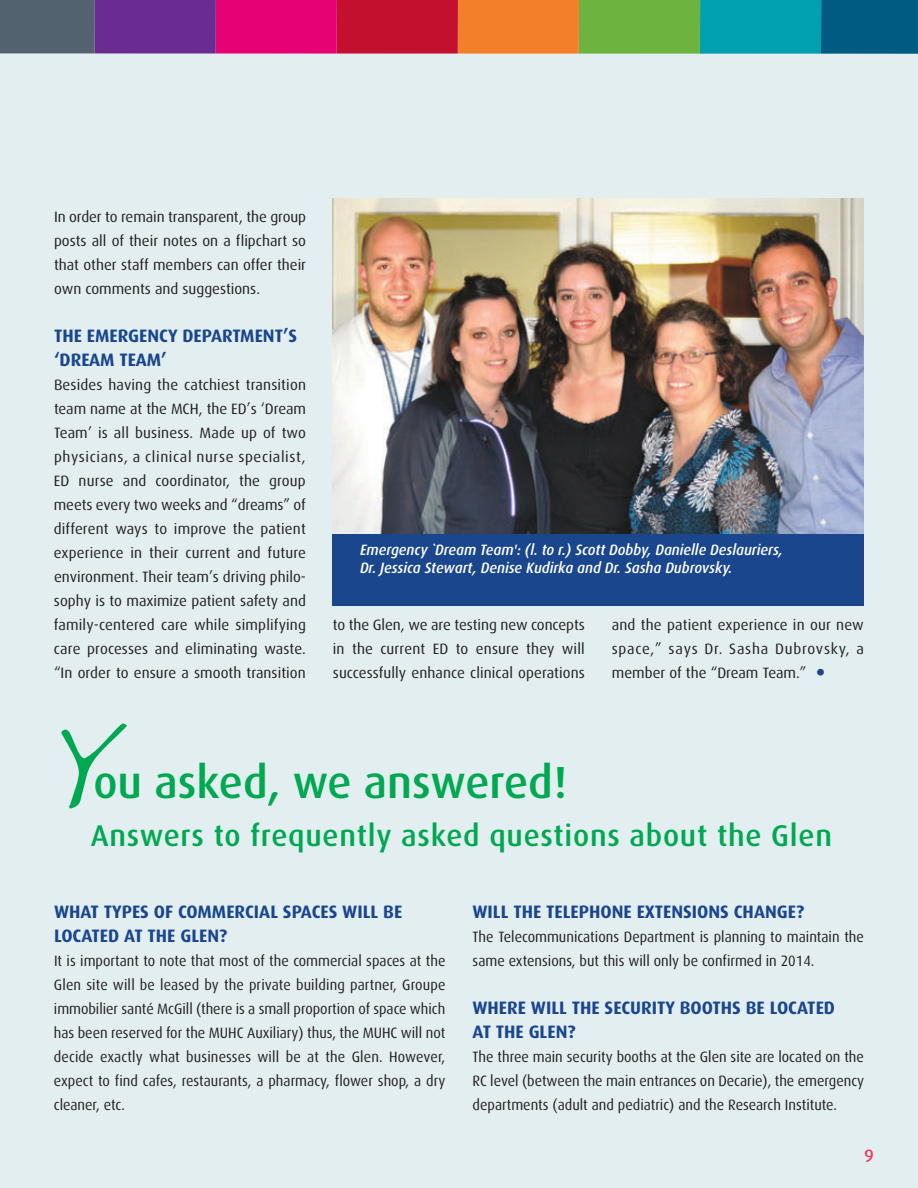
<style>
.page{position:relative;width:918px;height:1188px;background:#e2eef0}
.page>*{position:absolute;margin:0;border:0;box-sizing:border-box;transform-origin:0 0}
.t1{font:102px "Handwriting Dakota";color:#00a851}
.t2{font:500 45px "Dax";color:#00a851}
.t3{font:36px "Dax";color:#19468d}
.t4{font:500 30px "Dax";letter-spacing:.025em;color:#00a851}
.t5{font:700 18px/24px "Dax";color:#19468d}
.t6{font:500 18px "Dax";color:#ee3d56}
.t7{font:15px/24px "Dax";color:#231f20;text-align:justify}
.t8{font:15px/24px "Dax";color:#231f20;text-align:justify;scale:.95 1}
.t9{font:italic 500 15px/18px "Dax";color:#fff;scale:.95 1}
</style>
<div class="page">
<div style="left:821px;top:0;width:97px;height:54px;background:#005b82"></div>
<div style="left:0;top:0;width:95px;height:53px;background:#52626f"></div>
<div style="left:700px;top:0;width:121px;height:54px;background:#00a0b0"></div>
<div style="left:579px;top:0;width:121px;height:54px;background:#6cb43f"></div>
<div style="left:458px;top:0;width:121px;height:54px;background:#f47f2a"></div>
<div style="left:337px;top:0;width:121px;height:54px;background:#c3102f"></div>
<div style="left:216px;top:0;width:121px;height:54px;background:#e60275"></div>
<div style="left:95px;top:0;width:121px;height:53px;background:#692c91"></div>
<div style="left:332px;top:534px;width:532px;height:72px;background:#19468d"></div>
<img style="left:332px;top:198px;width:532px;height:336px">
<p class="t7" style="left:54px;top:205px;width:254px">In order to remain transparent, the group posts all of their notes on a flipchart so that other staff members can offer their own comments and suggestions.</p>
<p class="t5" style="left:54px;top:324px;width:245px">THE EMERGENCY DEPARTMENT’S ‘DREAM TEAM’</p>
<p class="t7" style="left:54px;top:373px;width:254px">Besides having the catchiest transition team name at the MCH, the ED’s ‘Dream Team’ is all business. Made up of two physicians, a clinical nurse specialist, ED nurse and coordinator, the group meets every two weeks and “dreams” of different ways to improve the patient experience in their current and future environment. Their team’s driving philo&shy;sophy is to maximize patient safety and family-centered care while simplifying care processes and eliminating waste. “In order to ensure a smooth transition</p>
<p class="t9" style="left:360px;top:541px;width:447px">Emergency `Dream Team': (l. to r.) Scott Dobby, Danielle Deslauriers,<br>Dr. Jessica Stewart, Denise Kudirka and Dr. Sasha Dubrovsky.</p>
<p class="t7" style="left:333px;top:613px;width:254px">to the Glen, we are testing new concepts in the current ED to ensure they will successfully enhance clinical operations</p>
<p class="t7" style="left:612px;top:613px;width:254px">and the patient experience in our new space,” says Dr. Sasha Dubrovsky, a member of the “Dream Team.”</p>
<h3 class="t3" style="left:815px;top:653px;width:13px">•</h3>
<h1 class="t1" style="left:54px;top:703px;width:56px">Y</h1>
<h2 class="t2" style="left:93px;top:757px;width:475px">ou asked, we answered!</h2>
<h3 class="t4" style="left:91px;top:819px;width:743px">Answers to frequently asked questions about the Glen</h3>
<p class="t5" style="left:54px;top:900px;width:350px">WHAT TYPES OF COMMERCIAL SPACES WILL BE<br>LOCATED AT THE GLEN?</p>
<p class="t8" style="left:54px;top:949px;width:414px">It is important to note that most of the commercial spaces at the Glen site will be leased by the private building partner, Groupe immobilier santé McGill (there is a small proportion of space which has been reserved for the MUHC Auxiliary) thus, the MUHC will not decide exactly what businesses will be at the Glen. However, expect to find cafes, restaurants, a pharmacy, flower shop, a dry cleaner, etc.</p>
<p class="t5" style="left:472px;top:900px;width:333px">WILL THE TELEPHONE EXTENSIONS CHANGE?</p>
<p class="t8" style="left:472px;top:925px;width:414px">The Telecommunications Department is planning to maintain the same extensions, but this will only be confirmed in 2014.</p>
<p class="t5" style="left:472px;top:996px;width:364px">WHERE WILL THE SECURITY BOOTHS BE LOCATED<br>AT THE GLEN?</p>
<p class="t8" style="left:473px;top:1045px;width:414px">The three main security booths at the Glen site are located on the RC level (between the main entrances on Decarie), the emergency departments (adult and pediatric) and the Research Institute.</p>
<p class="t6" style="left:864px;top:1145px;width:11px">9</p>
</div>
